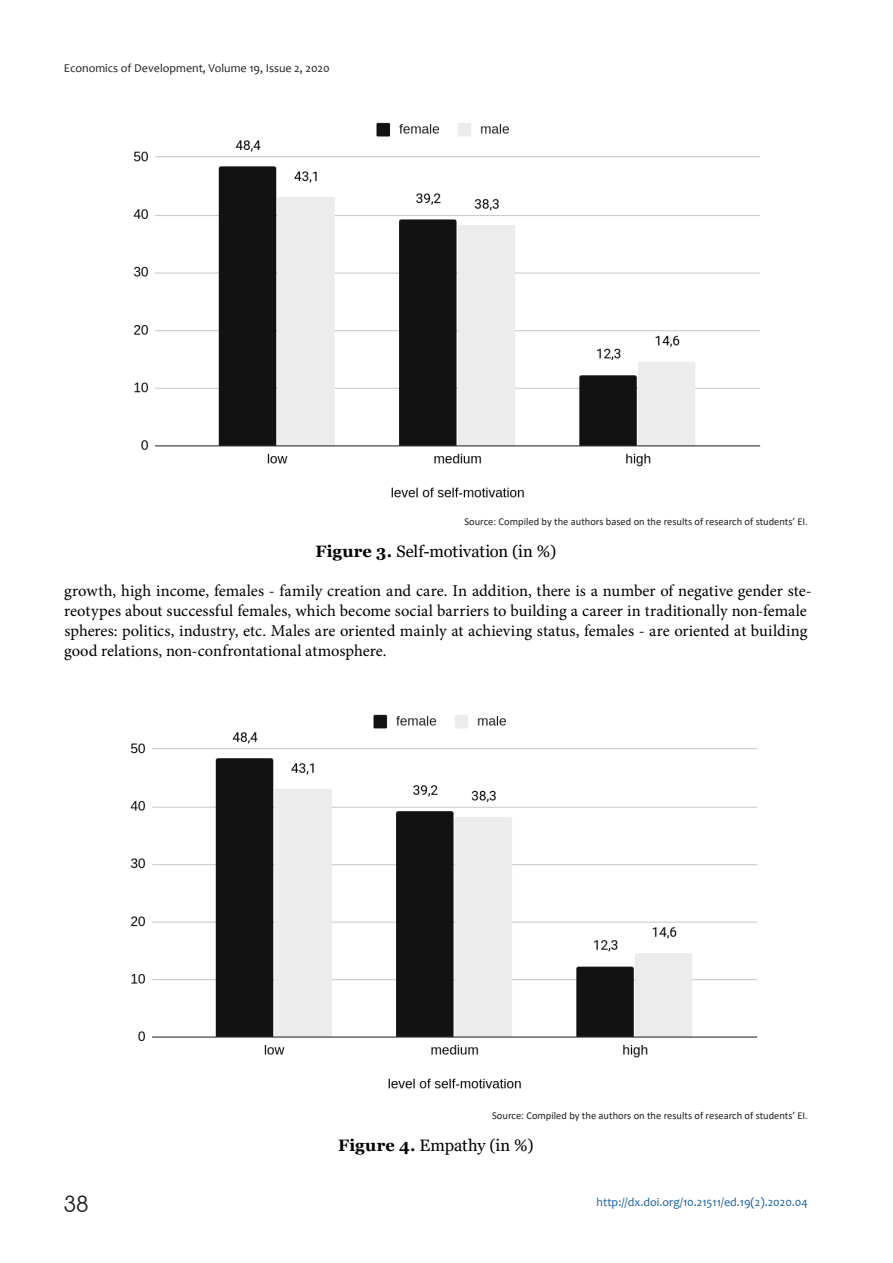
<style>
.page{position:relative;width:893px;height:1263px;background:#fff}
.page>*{position:absolute;margin:0;border:0;box-sizing:border-box;transform-origin:0 0}
.t1{font:22.5px "Avant Garde Gothic C";color:#231f20}
.t2{font:16.5px/19.8px "Minion Pro";color:#000}
.t3{font:16.5px "Georgia";letter-spacing:-.005em;color:#000}
.t4{font:12px "Candara";color:#231f20}
.t5{font:12px "Candara";color:#175d9e}
.t6{font:10.5px "Calibri";color:#231f20}
.s1{font-weight:700}
</style>
<div class="page">
<img style="left:133px;top:122px;width:628px;height:376px">
<img style="left:130px;top:714px;width:628px;height:375px">
<p class="t4" style="left:64px;top:64px;width:267px">Economics of Development, Volume 19, Issue 2, 2020</p>
<p class="t6" style="left:464px;top:518px;width:345px">Source: Compiled by the authors based on the results of research of students’ EI.</p>
<p class="t3" style="left:315px;top:544px;width:242px"><span class="s1">Figure 3.</span> Self-motivation (in %)</p>
<p class="t2" style="left:64px;top:583px;width:749px">growth, high income, females - family creation and care. In addition, there is a number of negative gender ste&shy;reotypes about successful females, which become social barriers to building a career in traditionally non-female spheres: politics, industry, etc. Males are oriented mainly at achieving status, females - are oriented at building good relations, non-confrontational atmosphere.</p>
<h1 class="t1" style="left:64px;top:1191px;width:26px">38</h1>
<p class="t6" style="left:492px;top:1112px;width:317px">Source: Compiled by the authors on the results of research of students’ EI.</p>
<p class="t3" style="left:338px;top:1138px;width:197px"><span class="s1">Figure 4.</span> Empathy (in %)</p>
<p class="t5" style="left:596px;top:1197px;width:213px">http://dx.doi.org/10.21511/ed.19(2).2020.04</p>
</div>
